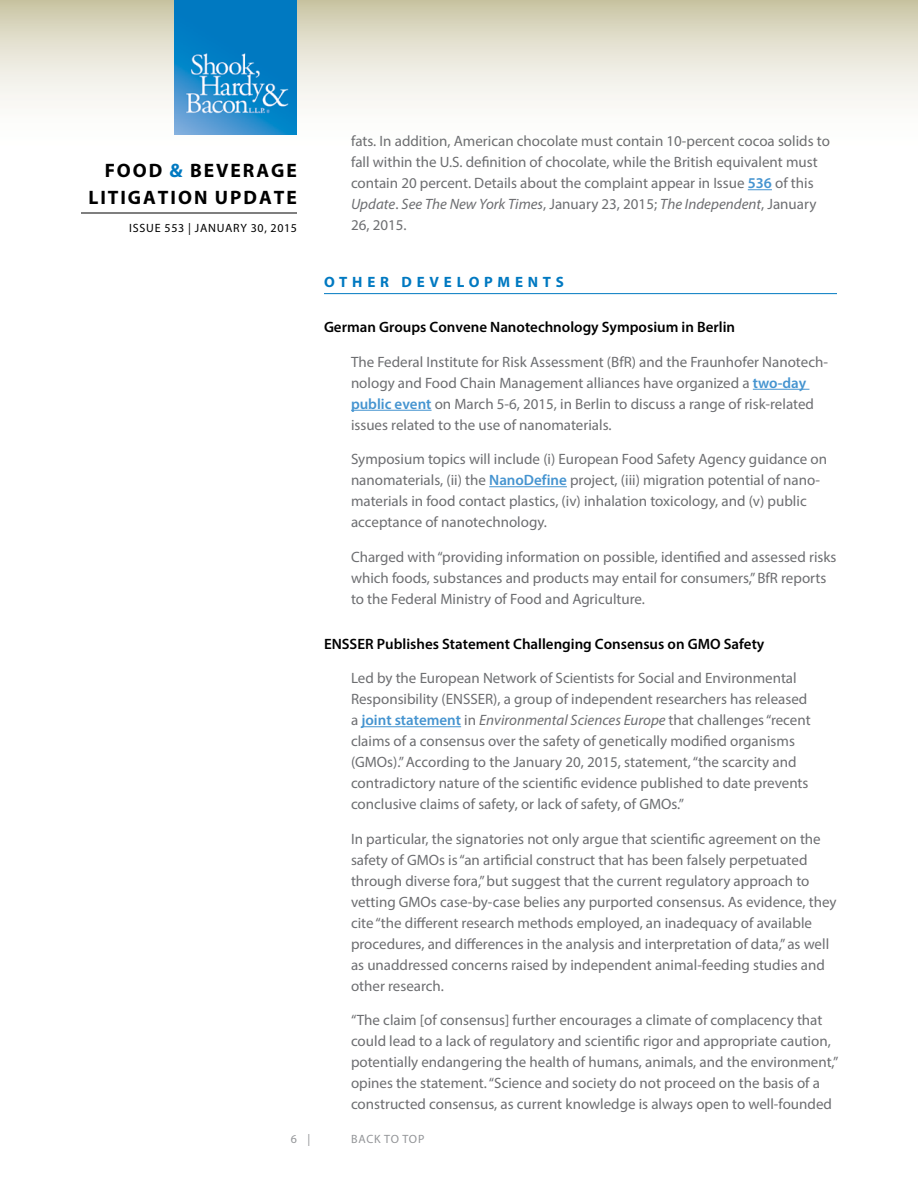
<style>
.page{position:relative;width:918px;height:1188px;background:#fff}
.page>*{position:absolute;margin:0;border:0;box-sizing:border-box;transform-origin:0 0}
.t1{font:700 19.5px/27px "Myriad Pro";letter-spacing:.1em;color:#000}
.t2{font:15px/21px "Myriad Pro";color:#6d6e71}
.t3{font:600 15px "Myriad Pro";color:#000}
.t4{font:700 15px "Myriad Pro";letter-spacing:.32em;color:#0079c1}
.t5{font:12px "Myriad Pro";letter-spacing:.065em;color:#000}
.t6{font:12px "Myriad Pro";color:#939598}
.s1{color:#0079c1}
.s2{font-weight:600;color:#4594d0}
.s3{font-style:italic}
</style>
<div class="page">
<svg style="left:0;top:0;width:918px;height:135px"></svg>
<hr style="left:81px;top:213px;width:216px;height:1px;background:#000">
<img style="left:175px;top:0;width:122px;height:135px">
<svg style="left:748px;top:189px;width:24px;height:1px"></svg>
<hr style="left:324px;top:293px;width:513px;height:1px;background:#0079c1">
<hr style="left:753px;top:389px;width:56px;height:1px;background:#4594d0">
<hr style="left:351px;top:410px;width:81px;height:1px;background:#4594d0">
<hr style="left:489px;top:486px;width:78px;height:1px;background:#4594d0">
<hr style="left:361px;top:726px;width:100px;height:1px;background:#4594d0">
<h1 class="t1" style="left:88px;top:156px;width:210px;text-indent:16px">FOOD <span class="s1">&amp;</span> BEVERAGE<br>LITIGATION UPDATE</h1>
<p class="t5" style="left:129px;top:221px;width:169px">Issue 553 | January 30, 2015</p>
<p class="t2" style="left:351px;top:130px;width:480px">fats. In addition, American chocolate must contain 10-percent cocoa solids to fall within the U.S. definition of chocolate, while the British equivalent must contain 20 percent. Details about the complaint appear in Issue <span class="s2">536</span> of this <span class="s3">Update</span>. <span class="s3">See The New York Times</span>, January 23, 2015; <span class="s3">The Independent</span>, January 26, 2015.</p>
<p class="t4" style="left:324px;top:272px;width:241px">OTHER DEVEL OPM ENTS</p>
<p class="t3" style="left:324px;top:318px;width:413px">German Groups Convene Nanotechnology Symposium in Berlin</p>
<p class="t2" style="left:351px;top:351px;width:479px">The Federal Institute for Risk Assessment (BfR) and the Fraunhofer Nanotech&shy;nology and Food Chain Management alliances have organized a <span class="s2">two-day public event</span> on March 5-6, 2015, in Berlin to discuss a range of risk-related issues related to the use of nanomaterials.</p>
<p class="t2" style="left:351px;top:448px;width:478px">Symposium topics will include (i) European Food Safety Agency guidance on nanomaterials, (ii) the <span class="s2">NanoDefine</span> project, (iii) migration potential of nano&shy;materials in food contact plastics, (iv) inhalation toxicology, and (v) public acceptance of nanotechnology.</p>
<p class="t2" style="left:351px;top:546px;width:487px">Charged with “providing information on possible, identified and assessed risks which foods, substances and products may entail for consumers,” BfR reports to the Federal Ministry of Food and Agriculture.</p>
<p class="t3" style="left:324px;top:634px;width:442px">ENSSER Publishes Statement Challenging Consensus on GMO Safety</p>
<p class="t2" style="left:351px;top:667px;width:447px">Led by the European Network of Scientists for Social and Environmental<br>Responsibility (ENSSER</p>
<p class="t2" style="left:351px;top:688px;width:461px;text-indent:142px">), a group of independent researchers has released a <span class="s2">joint statement</span> in <span class="s3">Environmental Sciences Europe</span> that challenges “recent claims of a consensus over the safety of genetically modified organisms (GMOs).” According to the January 20, 2015, statement, “the scarcity and contradictory nature of the scientific evidence published to date prevents conclusive claims of safety, or lack of safety, of GMOs.”</p>
<p class="t2" style="left:351px;top:828px;width:487px">In particular, the signatories not only argue that scientific agreement on the safety of GMOs is “an artificial construct that has been falsely perpetuated through diverse fora,” but suggest that the current regulatory approach to vetting GMOs case-by-case belies any purported consensus. As evidence, they cite “the different research methods employed, an inadequacy of available procedures, and differences in the analysis and interpretation of data,” as well as unaddressed concerns raised by independent animal-feeding studies and other research.</p>
<p class="t2" style="left:351px;top:1009px;width:489px">“The claim [of consensus] further encourages a climate of complacency that could lead to a lack of regulatory and scientific rigor and appropriate caution, potentially endangering the health of humans, animals, and the environment,” opines the statement. “Science and society do not proceed on the basis of a constructed consensus, as current knowledge is always open to well-founded</p>
<p class="t6" style="left:291px;top:1132px;width:21px">6 |</p>
<p class="t6" style="left:351px;top:1132px;width:60px">back to top</p>
</div>
